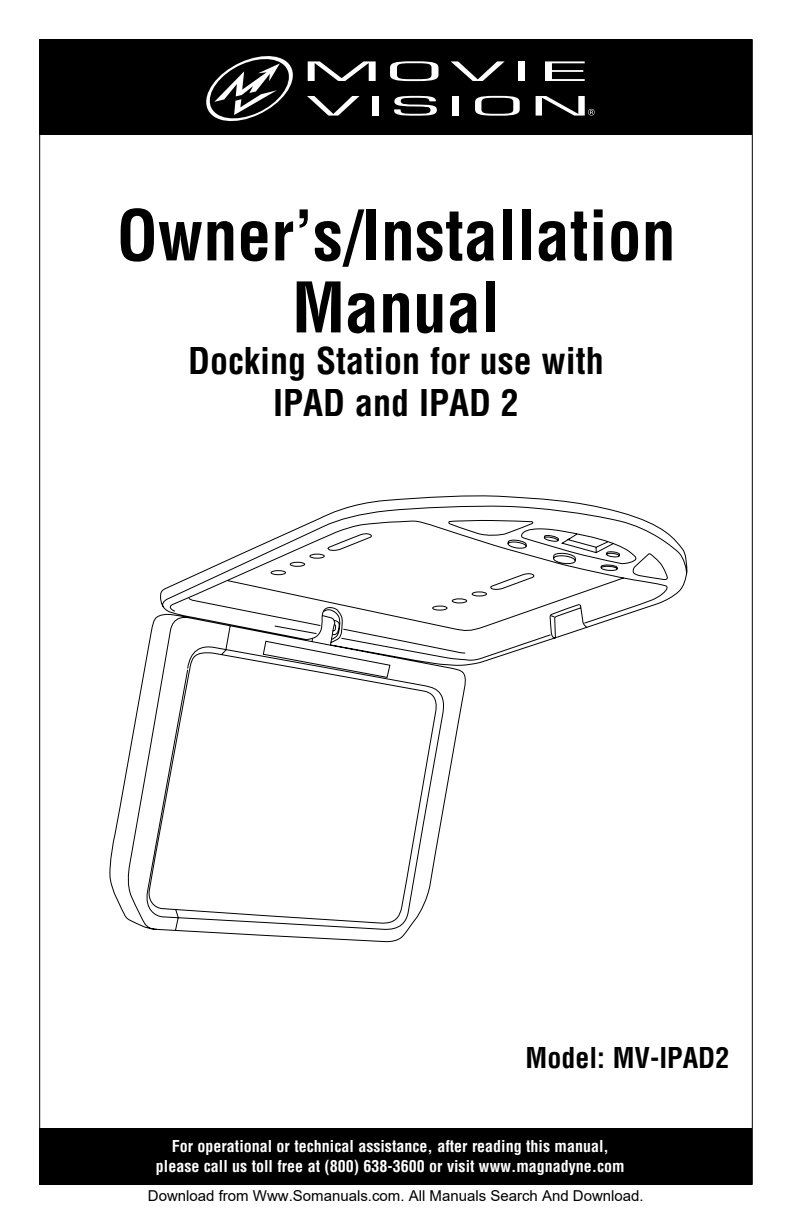
<style>
.page{position:relative;width:792px;height:1224px;background:#fff}
.page>*{position:absolute;margin:0;border:0;box-sizing:border-box;transform-origin:0 0}
.t1{font:700 condensed 68px/72px "Helvetica";color:#000;text-align:center}
.t2{font:700 condensed 36px/42px "Helvetica";color:#000;text-align:center}
.t3{font:700 condensed 28px "Helvetica";color:#000}
.t4{font:700 condensed 16px/20px "Helvetica";color:#fff;text-align:center}
.t5{font:15px "Arial";color:#000}
</style>
<div class="page">
<div style="left:40px;top:40px;width:712px;height:95px;background:#000"></div>
<div style="left:40px;top:1128px;width:712px;height:56px;background:#000"></div>
<svg style="left:308px;top:61px;width:68px;height:20px"></svg>
<svg style="left:390px;top:61px;width:48px;height:20px"></svg>
<svg style="left:451px;top:61px;width:54px;height:20px"></svg>
<div style="left:518px;top:61px;width:7px;height:20px;background:#fff"></div>
<svg style="left:545px;top:61px;width:40px;height:20px"></svg>
<svg style="left:307px;top:96px;width:53px;height:20px"></svg>
<div style="left:372px;top:96px;width:7px;height:20px;background:#fff"></div>
<svg style="left:394px;top:96px;width:43px;height:20px"></svg>
<div style="left:452px;top:96px;width:7px;height:20px;background:#fff"></div>
<svg style="left:475px;top:96px;width:45px;height:20px"></svg>
<svg style="left:206px;top:56px;width:87px;height:66px"></svg>
<svg style="left:536px;top:96px;width:59px;height:20px"></svg>
<svg style="left:110px;top:495px;width:578px;height:448px"></svg>
<h1 class="t1" style="left:116px;top:199px;width:561px">Owner’s/Installation<br>Manual</h1>
<h2 class="t2" style="left:188px;top:340px;width:417px">Docking Station for use with<br>IPAD and IPAD 2</h2>
<h3 class="t3" style="left:526px;top:1041px;width:205px">Model: MV-IPAD2</h3>
<p class="t4" style="left:156px;top:1136px;width:470px">For operational or technical assistance, after reading this manual, please call us toll free at (800) 638-3600 or visit www.magnadyne.com</p>
<p class="t5" style="left:148px;top:1187px;width:497px">Download from Www.Somanuals.com. All Manuals Search And Download.</p>
</div>
